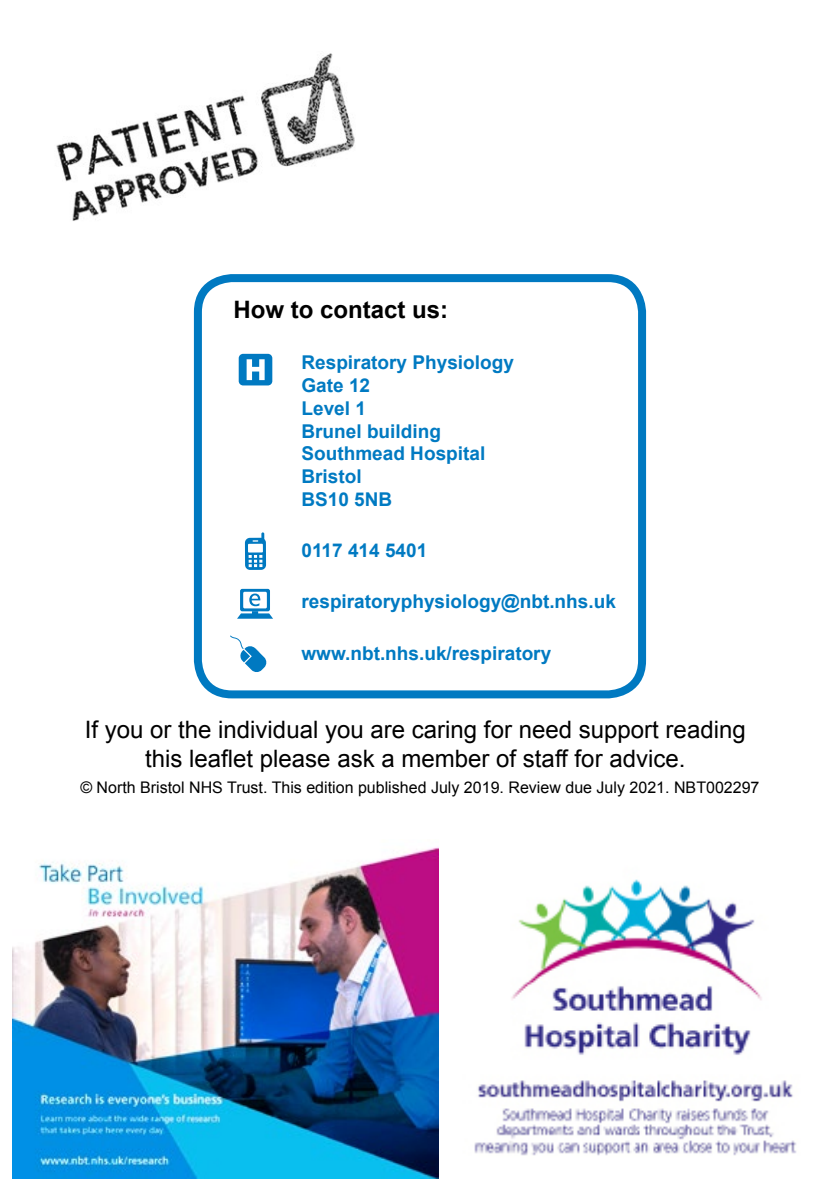
<style>
.page{position:relative;width:840px;height:1191px;background:#fff}
.page>*{position:absolute;margin:0;border:0;box-sizing:border-box;transform-origin:0 0}
.t1{font:24px/29.4px "Arial";color:#000;text-align:center}
.t2{font:700 24px "Arial";color:#000}
.t3{font:700 19px/22.8px "Arial";color:#007ac2}
.t4{font:16px "Arial";color:#000}
</style>
<div class="page">
<div style="left:194px;top:274px;width:451px;height:424px;border:8px solid #0079c1;border-radius:34px"></div>
<svg style="left:230px;top:635px;width:37px;height:37px"></svg>
<svg style="left:237px;top:589px;width:36px;height:29px"></svg>
<div style="left:238px;top:354px;width:34px;height:31px;background:#0079c1;border-radius:4px"></div>
<svg style="left:246px;top:359px;width:18px;height:21px"></svg>
<svg style="left:245px;top:532px;width:21px;height:38px"></svg>
<img style="left:56px;top:53px;width:299px;height:168px">
<img style="left:13px;top:847px;width:425px;height:331px">
<img style="left:474px;top:879px;width:323px;height:277px">
<p class="t2" style="left:233px;top:294px;width:216px">How to contact us:</p>
<p class="t3" style="left:301px;top:352px;width:214px">Respiratory Physiology<br>Gate 12<br>Level 1<br>Brunel building<br>Southmead Hospital<br>Bristol<br>BS10 5NB</p>
<p class="t3" style="left:301px;top:540px;width:127px">0117 414 5401</p>
<p class="t3" style="left:301px;top:591px;width:316px">respiratoryphysiology@nbt.nhs.uk</p>
<p class="t3" style="left:301px;top:642px;width:251px">www.nbt.nhs.uk/respiratory</p>
<p class="t1" style="left:85px;top:715px;width:662px">If you or the individual you are caring for need support reading this leaflet please ask a member of staff for advice.</p>
<p class="t4" style="left:80px;top:776px;width:680px">© North Bristol NHS Trust. This edition published July 2019. Review due July 2021. NBT002297</p>
</div>
